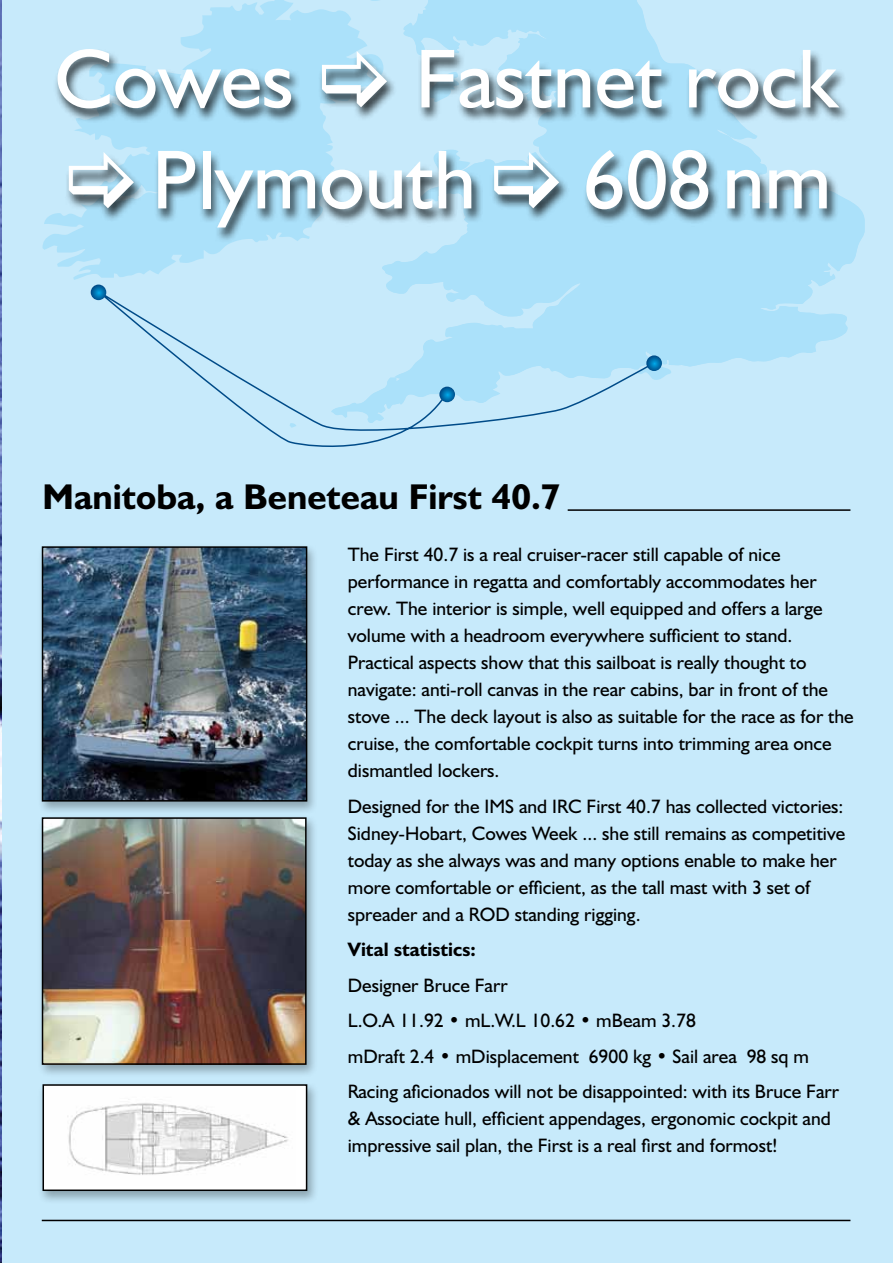
<style>
.page{position:relative;width:893px;height:1263px;background:#fff}
.page>*{position:absolute;margin:0;border:0;box-sizing:border-box;transform-origin:0 0}
.t1{font:84.15px/100.9px "Humanist 521 BT";color:#fff}
.t2{font:700 36px "Humanist 521 BT";color:#000}
.t3{font:19.5px/27px "Humanist 521 BT";color:#000}
.t4{font:700 19.5px "Humanist 521 BT";color:#000}
</style>
<div class="page">
<div style="left:1px;top:0;width:892px;height:1263px;background:#c7eafb"></div>
<svg style="left:383px;top:0;width:482px;height:367px;fill:#abe1fa"></svg>
<svg style="left:653px;top:364px;width:18px;height:16px"></svg>
<svg style="left:43px;top:0;width:340px;height:280px"></svg>
<svg style="left:97px;top:292px;width:556px;height:155px"></svg>
<img style="left:0;top:0;width:1px;height:1263px">
<div style="left:54px;top:48px;width:797px;height:195px;background:#000;opacity:.75"></div>
<svg style="left:91px;top:285px;width:15px;height:15px"></svg>
<svg style="left:646px;top:355px;width:16px;height:16px"></svg>
<svg style="left:439px;top:387px;width:16px;height:15px"></svg>
<div style="left:37px;top:544px;width:282px;height:271px;background:#000;opacity:.3"></div>
<img style="left:45px;top:549px;width:259px;height:249px">
<div style="left:42px;top:546px;width:265px;height:255px;border:2px solid #000"></div>
<div style="left:37px;top:815px;width:281px;height:264px;background:#000;opacity:.3"></div>
<img style="left:45px;top:820px;width:259px;height:242px">
<div style="left:42px;top:817px;width:265px;height:248px;border:2px solid #000"></div>
<div style="left:37px;top:1081px;width:282px;height:124px;background:#000;opacity:.3"></div>
<div style="left:43px;top:1085px;width:264px;height:105px;background:#fff"></div>
<div style="left:43px;top:1084px;width:264px;height:107px;border:2px solid #000"></div>
<img style="left:67px;top:1103px;width:221px;height:72px">
<hr style="left:42px;top:1220px;width:808px;height:1px;background:#000">
<hr style="left:568px;top:509px;width:282px;height:2px;background:#000">
<svg style="left:322px;top:50px;width:65px;height:57px;background:#8fb5c6"></svg>
<svg style="left:69px;top:151px;width:65px;height:57px"></svg>
<svg style="left:494px;top:151px;width:65px;height:57px;background:#8bb4c7"></svg>
<h1 class="t1" style="left:55px;top:27px;width:241px">Cowes</h1>
<h1 class="t1" style="left:152px;top:27px;width:688px;text-indent:263px">Fastnet rock<br>Plymouth</h1>
<h1 class="t1" style="left:583px;top:128px;width:250px">608 nm</h1>
<h2 class="t2" style="left:43px;top:474px;width:519px">Manitoba, a Beneteau First 40.7</h2>
<p class="t3" style="left:348px;top:541px;width:507px">The First 40.7 is a real cruiser-racer still capable of nice performance in regatta and comfortably accommodates her crew. The interior is simple, well equipped and offers a large volume with a headroom everywhere sufficient to stand.<br>Practical aspects show that this sailboat is really thought to navigate: anti-roll canvas in the rear cabins, bar in front of the stove ... The deck layout is also as suitable for the race as for the cruise, the comfortable cockpit turns into trimming area once dismantled lockers.</p>
<p class="t3" style="left:348px;top:792px;width:499px">Designed for the IMS and IRC First 40.7 has collected victories:<br>Sidney-Hobart, Cowes Week ... she still remains as competitive today as she always was and many options enable to make her more comfortable or efficient, as the tall mast with 3 set of spreader and a ROD standing rigging.</p>
<p class="t4" style="left:348px;top:937px;width:129px">Vital statistics:</p>
<p class="t3" style="left:348px;top:967px;width:493px;line-height:35.5px">Designer Bruce Farr<br>L.O.A 11.92 • mL.W.L 10.62 • mBeam 3.78<br>mDraft 2.4 • mDisplacement 6900 kg • Sail area 98 sq m Racing aficionados will not be disappointed: with its Bruce Farr</p>
<p class="t3" style="left:348px;top:1105px;width:485px">&amp; Associate hull, efficient appendages, ergonomic cockpit and impressive sail plan, the First is a real first and formost!</p>
</div>
